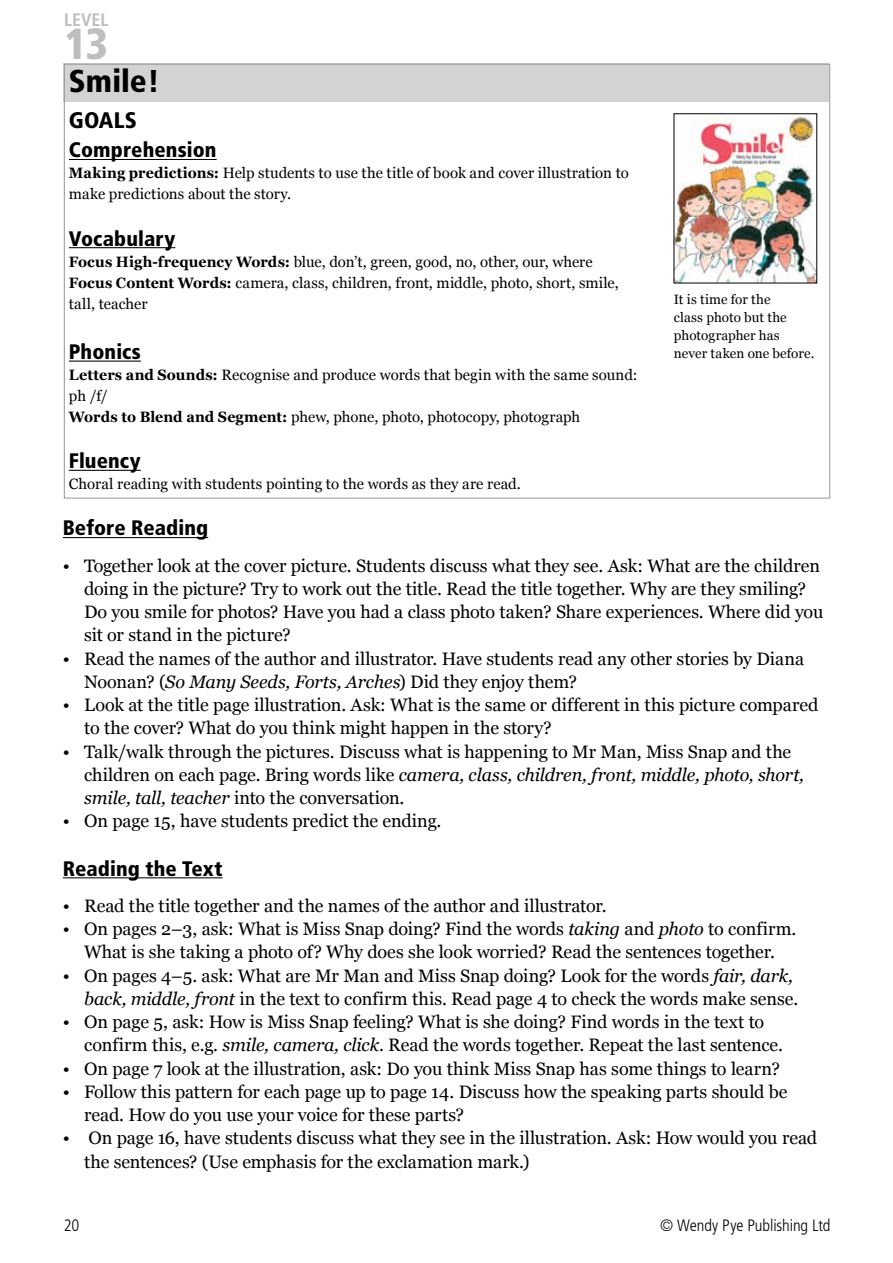
<style>
.page{position:relative;width:893px;height:1263px;background:#fff}
.page>*{position:absolute;margin:0;border:0;box-sizing:border-box;transform-origin:0 0}
.t1{font:900 condensed 43.5px "Frutiger";color:#bcbec0}
.t2{font:900 condensed 31.5px "Frutiger";color:#000}
.t3{font:900 condensed 22.5px "Frutiger";letter-spacing:.005em;color:#000}
.t4{font:900 condensed 21px "Frutiger";letter-spacing:.005em;color:#000}
.t5{font:18px/23.2px "Georgia";letter-spacing:-.005em;color:#000}
.t6{font:700 condensed 18px "Frutiger";letter-spacing:.005em;color:#bcbec0}
.t7{font:300 condensed 16.5px "Frutiger";letter-spacing:-.005em;color:#000}
.t8{font:15px/21px "Georgia";color:#000}
.t9{font:13.5px/18px "Georgia";color:#000}
.s1{font-weight:700}
.s2{font-style:italic}
</style>
<div class="page">
<div style="left:63px;top:64px;width:766px;height:38px;background:#d1d3d4"></div>
<hr style="left:69px;top:159px;width:148px;height:1px;background:#000">
<hr style="left:69px;top:247px;width:106px;height:1px;background:#000">
<hr style="left:69px;top:361px;width:72px;height:1px;background:#000">
<hr style="left:69px;top:470px;width:72px;height:1px;background:#000">
<img style="left:676px;top:116px;width:139px;height:165px">
<hr style="left:63px;top:537px;width:145px;height:1px;background:#000">
<hr style="left:63px;top:877px;width:160px;height:1px;background:#000">
<p class="t6" style="left:64px;top:9px;width:46px">LEVEL</p>
<h1 class="t1" style="left:65px;top:18px;width:45px">13</h1>
<h2 class="t2" style="left:69px;top:63px;width:92px">Smile!</h2>
<p class="t3" style="left:69px;top:107px;width:69px">GOALS</p>
<p class="t4" style="left:69px;top:137px;width:149px">Comprehension</p>
<p class="t8" style="left:69px;top:163px;width:561px"><span class="s1">Making predictions:</span> Help students to use the title of book and cover illustration to make predictions about the story.</p>
<p class="t4" style="left:69px;top:226px;width:108px">Vocabulary</p>
<p class="t8" style="left:69px;top:251px;width:551px"><span class="s1">Focus High-frequency Words:</span> blue, don’t, green, good, no, other, our, where<br><span class="s1">Focus Content Words:</span> camera, class, children, front, middle, photo, short, smile, tall, teacher</p>
<p class="t4" style="left:69px;top:339px;width:73px">Phonics</p>
<p class="t8" style="left:69px;top:364px;width:570px"><span class="s1">Letters and Sounds:</span> Recognise and produce words that begin with the same sound: ph /f/<br><span class="s1">Words to Blend and Segment:</span> phew, phone, photo, photocopy, photograph</p>
<p class="t4" style="left:69px;top:448px;width:73px">Fluency</p>
<p class="t8" style="left:69px;top:473px;width:454px">Choral reading with students pointing to the words as they are read.</p>
<p class="t9" style="left:674px;top:291px;width:142px">It is time for the<br>class photo but the photographer has never taken one before.</p>
<p class="t4" style="left:63px;top:515px;width:147px">Before Reading</p>
<p class="t5" style="left:84px;top:554px;width:741px;text-indent:-21px">• Together look at the cover picture. Students discuss what they see. Ask: What are the children doing in the picture? Try to work out the title. Read the title together. Why are they smiling?<br>Do you smile for photos? Have you had a class photo taken? Share experiences. Where did you sit or stand in the picture?</p>
<p class="t5" style="left:84px;top:647px;width:721px;text-indent:-21px">• Read the names of the author and illustrator. Have students read any other stories by Diana<br>Noonan? (<span class="s2">So Many Seeds, Forts, Arches</span>) Did they enjoy them?</p>
<p class="t5" style="left:84px;top:693px;width:736px;text-indent:-21px">• Look at the title page illustration. Ask: What is the same or different in this picture compared to the cover? What do you think might happen in the story?</p>
<p class="t5" style="left:84px;top:740px;width:721px;text-indent:-21px">• Talk/walk through the pictures. Discuss what is happening to Mr Man, Miss Snap and the children on each page. Bring words like <span class="s2">camera, class, children, front, middle, photo, short, smile, tall, teacher</span> into the conversation.</p>
<p class="t5" style="left:63px;top:809px;width:380px">• On page 15, have students predict the ending.</p>
<p class="t4" style="left:63px;top:856px;width:161px">Reading the Text</p>
<p class="t5" style="left:63px;top:894px;width:545px">• Read the title together and the names of the author and illustrator.</p>
<p class="t5" style="left:63px;top:917px;width:735px;text-align:center">• On pages 2–3, ask: What is Miss Snap doing? Find the words <span class="s2">taking</span> and <span class="s2">photo</span> to confirm.<br>What is she taking a photo of? Why does she look worried? Read the sentences together.</p>
<p class="t5" style="left:63px;top:964px;width:737px;text-align:right">• On pages 4–5. ask: What are Mr Man and Miss Snap doing? Look for the words <span class="s2">fair, dark, back, middle, front</span> in the text to confirm this. Read page 4 to check the words make sense.</p>
<p class="t5" style="left:84px;top:1010px;width:700px;text-indent:-21px">• On page 5, ask: How is Miss Snap feeling? What is she doing? Find words in the text to confirm this, e.g. <span class="s2">smile, camera, click</span>. Read the words together. Repeat the last sentence.</p>
<p class="t5" style="left:63px;top:1057px;width:719px">• On page 7 look at the illustration, ask: Do you think Miss Snap has some things to learn?</p>
<p class="t5" style="left:84px;top:1080px;width:705px;text-indent:-21px">• Follow this pattern for each page up to page 14. Discuss how the speaking parts should be read. How do you use your voice for these parts?</p>
<p class="t5" style="left:84px;top:1126px;width:735px;text-indent:-21px">• On page 16, have students discuss what they see in the illustration. Ask: How would you read the sentences? (Use emphasis for the exclamation mark.)</p>
<p class="t7" style="left:64px;top:1215px;width:17px">20</p>
<p class="t7" style="left:660px;top:1215px;width:172px">© Wendy Pye Publishing Ltd</p>
</div>
